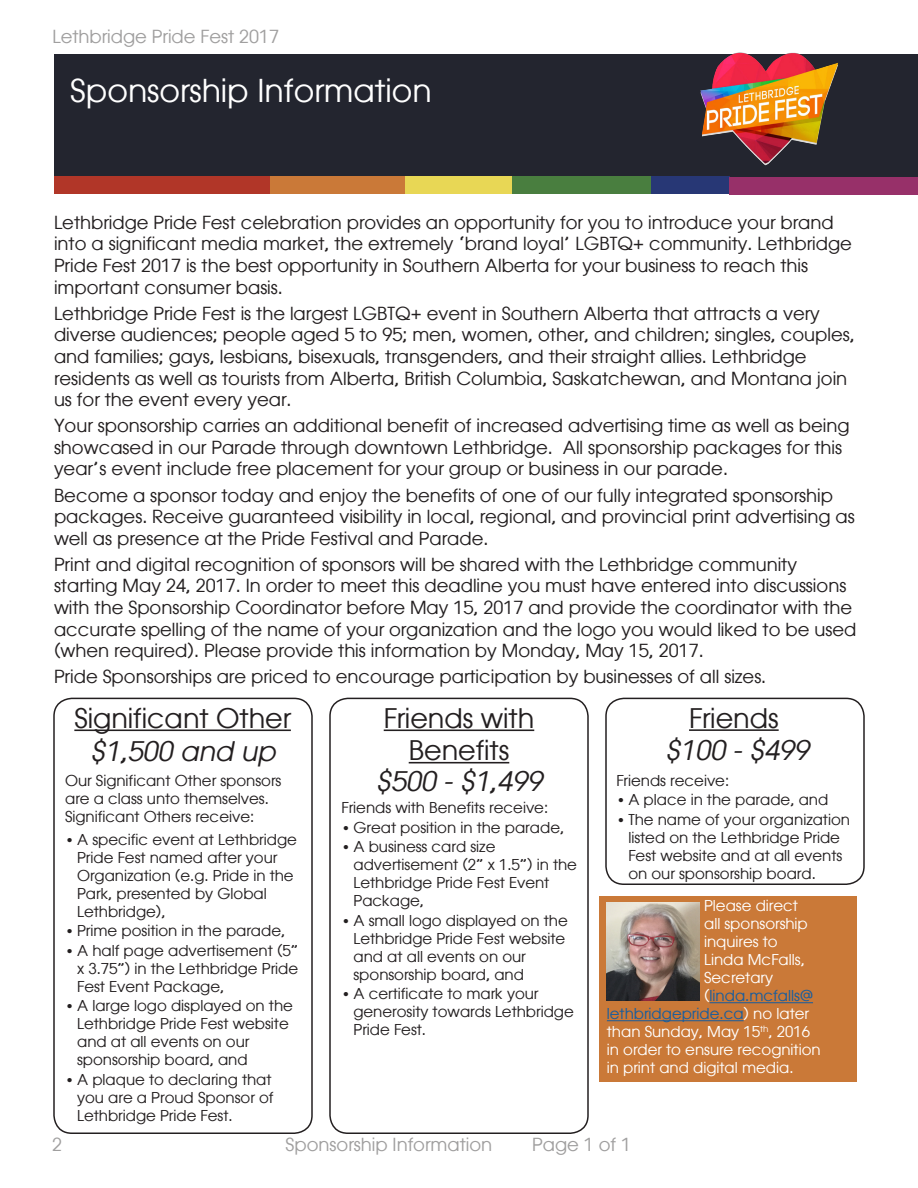
<style>
.page{position:relative;width:918px;height:1188px;background:#fff}
.page>*{position:absolute;margin:0;border:0;box-sizing:border-box;transform-origin:0 0}
.t1{font:31.5px "Atlanta";color:#fff}
.t2{font:27px/32.4px "Atlanta";color:#231f20;text-align:center}
.t3{font:italic 27px "Atlanta";color:#231f20}
.t4{font:18px/21.6px "Atlanta";color:#231f20}
.t5{font:18px "Atlanta";color:#a09f9f}
.t6{font:15px/18px "Atlanta";color:#231f20}
.t7{font:15px "Atlanta";color:#fff}
.t8{font:15px "Atlanta";color:#175d9e}
.s1{color:#fff}
</style>
<div class="page">
<div style="left:54px;top:54px;width:864px;height:122px;background:#23252f"></div>
<div style="left:54px;top:177px;width:216px;height:17px;background:#b13628"></div>
<div style="left:270px;top:176px;width:135px;height:18px;background:#ca7938"></div>
<div style="left:405px;top:176px;width:107px;height:18px;background:#e8d755"></div>
<div style="left:512px;top:176px;width:139px;height:18px;background:#497e3f"></div>
<div style="left:651px;top:176px;width:79px;height:18px;background:#273775"></div>
<div style="left:730px;top:177px;width:188px;height:17px;background:#973069"></div>
<div style="left:53px;top:698px;width:260px;height:436px;border:2px solid #231f20;border-radius:18px"></div>
<div style="left:329px;top:698px;width:260px;height:436px;border:2px solid #231f20;border-radius:18px"></div>
<div style="left:605px;top:698px;width:260px;height:187px;border:2px solid #231f20;border-radius:18px"></div>
<hr style="left:74px;top:730px;width:217px;height:1px;background:#231f20">
<hr style="left:384px;top:730px;width:150px;height:1px;background:#231f20">
<hr style="left:409px;top:762px;width:100px;height:1px;background:#231f20">
<hr style="left:689px;top:729px;width:90px;height:2px;background:#231f20">
<div style="left:599px;top:896px;width:258px;height:186px;background:#ca7938"></div>
<hr style="left:710px;top:1002px;width:103px;height:1px;background:#175d9e">
<hr style="left:607px;top:1020px;width:137px;height:1px;background:#175d9e">
<img style="left:607px;top:902px;width:93px;height:98px">
<img style="left:700px;top:52px;width:138px;height:114px">
<p class="t5" style="left:52px;top:23px;width:228px">Lethbridge Pride Fest 2017</p>
<h1 class="t1" style="left:70px;top:68px;width:363px">Sponsorship Information</h1>
<p class="t4" style="left:54px;top:211px;width:800px">Lethbridge Pride Fest celebration provides an opportunity for you to introduce your brand into a significant media market, the extremely ‘brand loyal’ LGBTQ+ community. Lethbridge Pride Fest 2017 is the best opportunity in Southern Alberta for your business to reach this important consumer basis.</p>
<p class="t4" style="left:54px;top:302px;width:802px">Lethbridge Pride Fest is the largest LGBTQ+ event in Southern Alberta that attracts a very diverse audiences; people aged 5 to 95; men, women, other, and children; singles, couples, and families; gays, lesbians, bisexuals, transgenders, and their straight allies. Lethbridge residents as well as tourists from Alberta, British Columbia, Saskatchewan, and Montana join us for the event every year.</p>
<p class="t4" style="left:54px;top:414px;width:797px">Your sponsorship carries an additional benefit of increased advertising time as well as being showcased in our Parade through downtown Lethbridge. All sponsorship packages for this year’s event include free placement for your group or business in our parade.</p>
<p class="t4" style="left:54px;top:483px;width:802px">Become a sponsor today and enjoy the benefits of one of our fully integrated sponsorship packages. Receive guaranteed visibility in local, regional, and provincial print advertising as well as presence at the Pride Festival and Parade.</p>
<p class="t4" style="left:54px;top:553px;width:804px">Print and digital recognition of sponsors will be shared with the Lethbridge community starting May 24, 2017. In order to meet this deadline you must have entered into discussions with the Sponsorship Coordinator before May 15, 2017 and provide the coordinator with the accurate spelling of the name of your organization and the logo you would liked to be used (when required). Please provide this information by Monday, May 15, 2017.</p>
<p class="t4" style="left:54px;top:665px;width:714px">Pride Sponsorships are priced to encourage participation by businesses of all sizes.</p>
<h2 class="t2" style="left:74px;top:700px;width:218px">Significant Other</h2>
<h2 class="t3" style="left:90px;top:732px;width:187px">$1,500 and up</h2>
<p class="t6" style="left:65px;top:771px;width:218px">Our Significant Other sponsors are a class unto themselves.<br>Significant Others receive:</p>
<p class="t6" style="left:77px;top:829px;width:221px;text-indent:-12px">• A specific event at Lethbridge<br>Pride Fest named after your<br>Organization (e.g. Pride in the<br>Park, presented by Global<br>Lethbridge),</p>
<p class="t6" style="left:65px;top:921px;width:222px">• Prime position in the parade,</p>
<p class="t6" style="left:77px;top:940px;width:223px;text-align:justify;text-indent:-12px">• A half page advertisement (5” x 3.75”) in the Lethbridge Pride Fest Event Package,</p>
<p class="t6" style="left:77px;top:996px;width:217px;text-indent:-12px">• A large logo displayed on the<br>Lethbridge Pride Fest website and at all events on our sponsorship board, and</p>
<p class="t6" style="left:77px;top:1069px;width:198px;text-indent:-12px">• A plaque to declaring that you are a Proud Sponsor of<br>Lethbridge Pride Fest.</p>
<h2 class="t2" style="left:689px;top:700px;width:91px">Friends</h2>
<h2 class="t3" style="left:665px;top:731px;width:145px">$100 - $499</h2>
<p class="t6" style="left:616px;top:771px;width:114px">Friends receive:</p>
<p class="t6" style="left:616px;top:790px;width:214px">• A place in the parade, and</p>
<p class="t6" style="left:628px;top:810px;width:223px;text-indent:-12px">• The name of your organization listed on the Lethbridge Pride<br>Fest website and at all events on our sponsorship board.</p>
<p class="t7" style="left:704px;top:895px;width:95px">Please direct</p>
<p class="t7" style="left:704px;top:913px;width:105px">all sponsorship</p>
<p class="t7" style="left:704px;top:931px;width:75px">inquires to</p>
<p class="t7" style="left:704px;top:949px;width:102px">Linda McFalls,</p>
<p class="t7" style="left:704px;top:967px;width:71px">Secretary</p>
<p class="t8" style="left:704px;top:985px;width:110px"><span class="s1">(</span>linda.mcfalls@</p>
<p class="t8" style="left:607px;top:1003px;width:204px">lethbridgepride.ca<span class="s1">) no later</span></p>
<p class="t7" style="left:607px;top:1021px;width:205px">than Sunday, May 15<sup>th</sup>, 2016</p>
<p class="t7" style="left:607px;top:1039px;width:215px">in order to ensure recognition</p>
<p class="t7" style="left:607px;top:1057px;width:188px">in print and digital media.</p>
<h2 class="t2" style="left:384px;top:700px;width:152px">Friends with<br>Benefits</h2>
<h2 class="t3" style="left:376px;top:762px;width:168px">$500 - $1,499</h2>
<p class="t6" style="left:341px;top:798px;width:208px">Friends with Benefits receive:</p>
<p class="t6" style="left:341px;top:818px;width:224px">• Great position in the parade,</p>
<p class="t6" style="left:353px;top:837px;width:225px;text-indent:-12px">• A business card size advertisement (2” x 1.5”) in the<br>Lethbridge Pride Fest Event<br>Package,</p>
<p class="t6" style="left:353px;top:911px;width:216px;text-indent:-12px">• A small logo displayed on the<br>Lethbridge Pride Fest website and at all events on our sponsorship board, and</p>
<p class="t6" style="left:353px;top:984px;width:222px;text-indent:-12px">• A certificate to mark your generosity towards Lethbridge<br>Pride Fest.</p>
<p class="t5" style="left:52px;top:1132px;width:11px">2</p>
<p class="t5" style="left:286px;top:1132px;width:208px">Sponsorship Information</p>
<p class="t5" style="left:532px;top:1132px;width:101px">Page 1 of 1</p>
</div>
